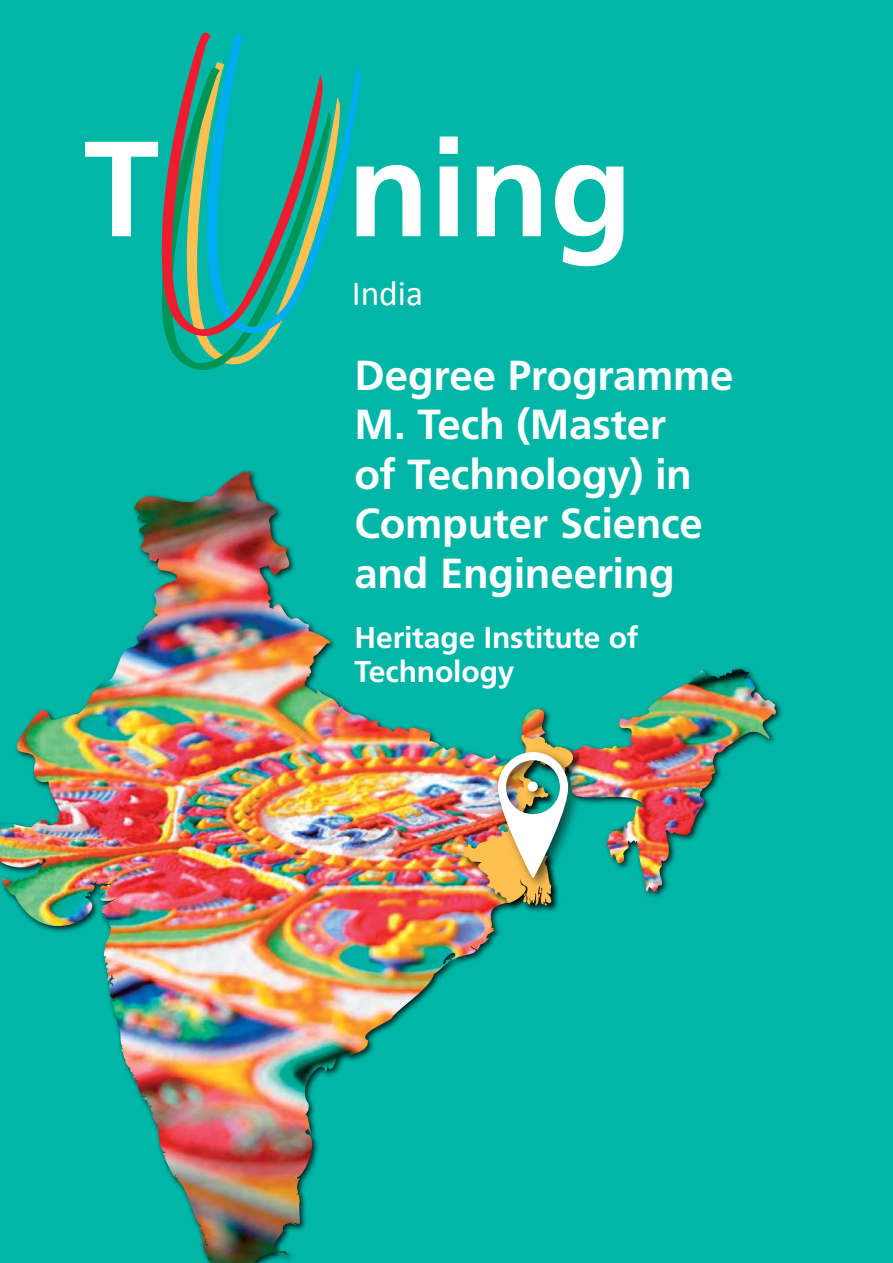
<style>
.page{position:relative;width:893px;height:1263px;background:#00b6a7}
.page>*{position:absolute;margin:0;border:0;box-sizing:border-box;transform-origin:0 0}
.t1{font:700 42px/49.5px "Frutiger LT Std";letter-spacing:-.005em;color:#fff}
.t2{font:35.4px "Calibri";color:#fff}
.t3{font:700 30px/34.5px "Frutiger LT Std";letter-spacing:-.005em;color:#fff}
</style>
<div class="page">
<svg style="left:85px;top:142px;width:73px;height:94px"></svg>
<svg style="left:361px;top:165px;width:60px;height:71px"></svg>
<svg style="left:440px;top:137px;width:18px;height:99px;background:#dbf4f2"></svg>
<svg style="left:477px;top:165px;width:64px;height:71px"></svg>
<svg style="left:555px;top:165px;width:68px;height:101px"></svg>
<svg style="left:167px;top:340px;width:104px;height:30px"></svg>
<svg style="left:323px;top:66px;width:38px;height:174px"></svg>
<svg style="left:158px;top:33px;width:165px;height:307px"></svg>
<img style="left:102px;top:471px;width:680px;height:792px">
<img style="left:0;top:493px;width:212px;height:463px">
<img style="left:459px;top:730px;width:125px;height:186px">
<img style="left:578px;top:744px;width:9px;height:147px">
<img style="left:462px;top:734px;width:116px;height:175px">
<img style="left:524px;top:778px;width:23px;height:23px">
<div style="left:528px;top:781px;width:10px;height:10px;background:#fff;border-radius:50%"></div>
<p class="t2" style="left:352px;top:270px;width:73px">India</p>
<p class="t1" style="left:354px;top:351px;width:381px">Degree Programme<br>M. Tech (Master<br>of Technology) in<br>Computer Science and Engineering</p>
<p class="t3" style="left:354px;top:620px;width:285px">Heritage Institute of<br>Technology</p>
</div>
